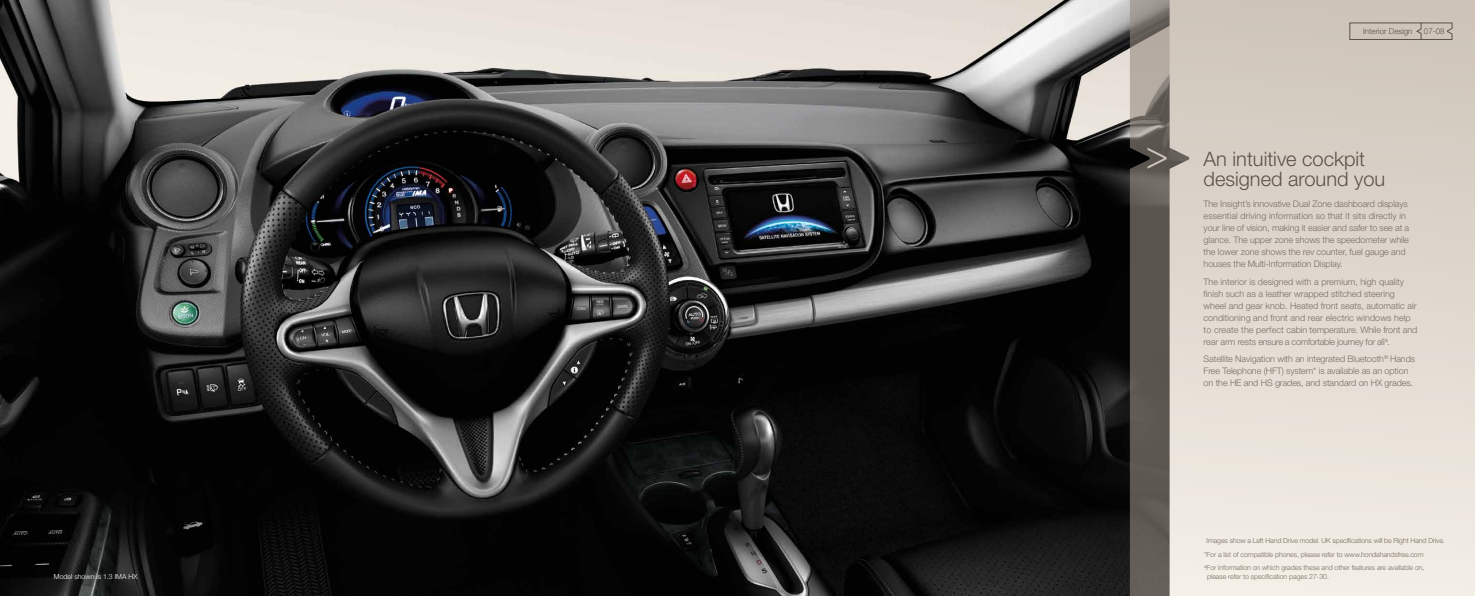
<style>
.page{position:relative;width:1475px;height:596px;background:#fff}
.page>*{position:absolute;margin:0;border:0;box-sizing:border-box;transform-origin:0 0}
.t1{font:300 20px/20px "Helvetica Neue";color:#5d5147}
.t2{font:300 9px/12px "Helvetica Neue";letter-spacing:-.01em;color:#786c63}
.t3{font:300 8px "Helvetica Neue";color:#5d5147}
.t4{font:300 7px/13.3px "Helvetica Neue";letter-spacing:-.01em;color:#786c63}
.t5{font:300 7px "Helvetica Neue";color:#fffef7}
</style>
<div class="page">
<img style="left:0;top:0;width:1129px;height:595px">
<svg style="left:1129px;top:0;width:40px;height:595px;background:#6b655f"></svg>
<svg style="left:1169px;top:0;width:305px;height:595px;background:#e0d8cf"></svg>
<svg style="left:1147px;top:147px;width:19px;height:22px"></svg>
<svg style="left:1415px;top:22px;width:37px;height:18px"></svg>
<div style="left:1349px;top:23px;width:72px;height:17px;border:1px solid #5d5147"></div>
<p class="t5" style="left:54px;top:571px;width:85px">Model shown is 1.3 IMA HX</p>
<p class="t3" style="left:1362px;top:26px;width:51px">Interior Design</p>
<p class="t3" style="left:1423px;top:26px;width:22px">07-08</p>
<h1 class="t1" style="left:1203px;top:148px;width:183px">An intuitive cockpit designed around you</h1>
<p class="t2" style="left:1203px;top:197px;width:207px">The Insight’s innovative Dual Zone dashboard displays essential driving information so that it sits directly in your line of vision, making it easier and safer to see at a glance. The upper zone shows the speedometer while the lower zone shows the rev counter, fuel gauge and houses the Multi-Information Display.</p>
<p class="t2" style="left:1203px;top:275px;width:215px">The interior is designed with a premium, high quality finish such as a leather wrapped stitched steering wheel and gear knob. Heated front seats, automatic air conditioning and front and rear electric windows help to create the perfect cabin temperature. While front and rear arm rests ensure a comfortable journey for all∆.</p>
<p class="t2" style="left:1203px;top:352px;width:213px">Satellite Navigation with an integrated Bluetooth<sup>®</sup> Hands<br>Free Telephone (HFT) system* is available as an option on the HE and HS grades, and standard on HX grades.</p>
<p class="t4" style="left:1203px;top:533px;width:242px;text-indent:3px">Images show a Left Hand Drive model. UK specifications will be Right Hand Drive. *For a list of compatible phones, please refer to www.hondahandsfree.com<br>∆For information on which grades these and other features are available on,</p>
<p class="t4" style="left:1206px;top:569px;width:123px">please refer to specification pages 27-30.</p>
</div>
